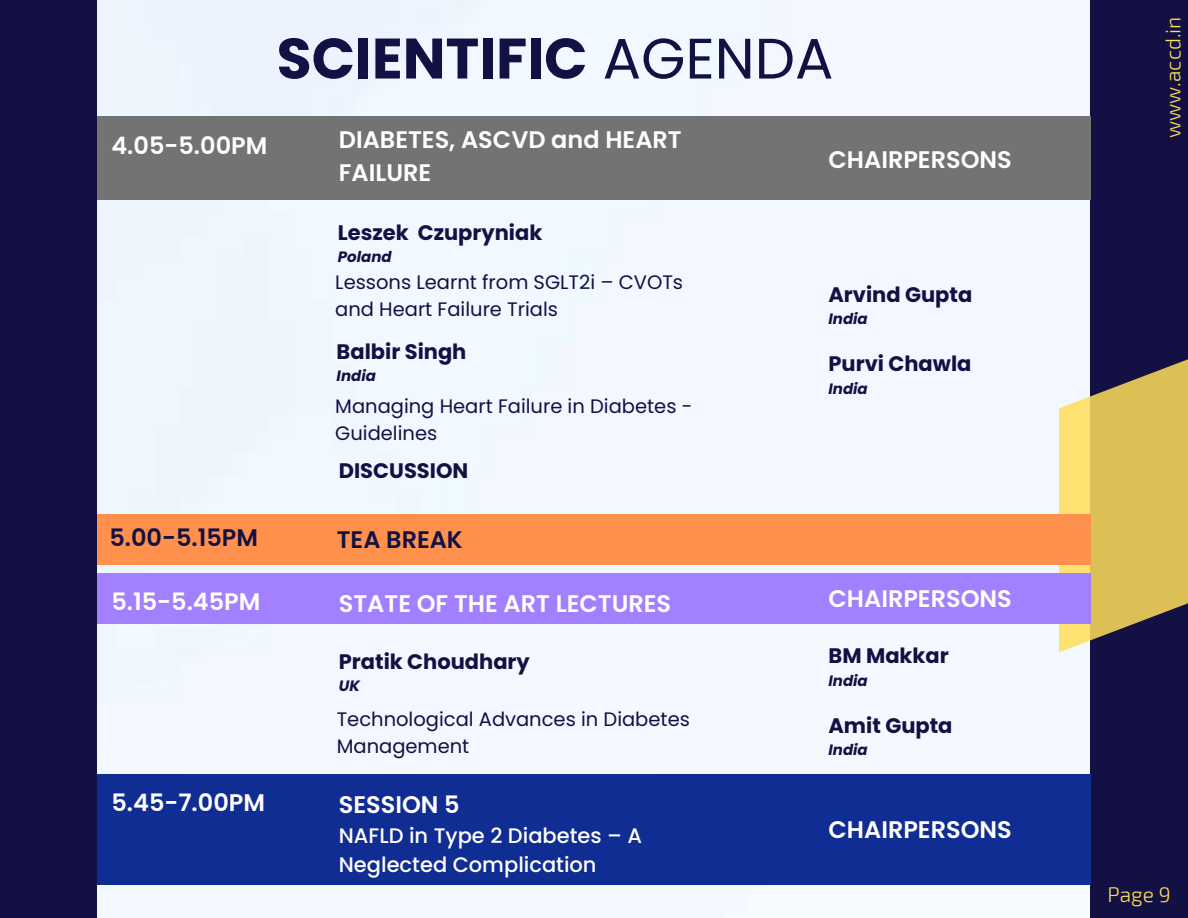
<style>
.page{position:relative;width:1188px;height:918px;background:#fff}
.page>*{position:absolute;margin:0;border:0;box-sizing:border-box;transform-origin:0 0}
.t1{font:700 57px "Poppins";color:#131144}
.t2{font:600 24px/32.7px "Poppins";color:#fffefb}
.t3{font:600 24px "Poppins";color:#131144}
.t4{font:700 21px "Poppins";color:#131144}
.t5{font:500 21px/29.2px "Poppins";color:#fffefb}
.t6{font:300 21px "Exo 2";color:#ffde59}
.t7{font:19.5px/27px "Poppins";color:#131144}
.t8{font:italic 700 15px "Poppins";color:#131144}
.s1{font-weight:400}
</style>
<div class="page">
<div style="left:1090px;top:0;width:98px;height:918px;background:#131144"></div>
<svg style="left:1059px;top:283px;width:129px;height:369px;fill:#dcc055"></svg>
<div style="left:96px;top:117px;width:995px;height:83px;background:#737373"></div>
<div style="left:96px;top:514px;width:995px;height:51px;background:#ff914d"></div>
<div style="left:96px;top:573px;width:995px;height:51px;background:#a280ff"></div>
<div style="left:96px;top:774px;width:995px;height:111px;background:#0f2d93"></div>
<div style="left:0;top:0;width:97px;height:918px;background:#131144"></div>
<h1 class="t1" style="left:277px;top:19px;width:558px">SCIENTIFIC <span class="s1">AGENDA</span></h1>
<p class="t2" style="left:111px;top:129px;width:157px">4.05-5.00PM</p>
<p class="t2" style="left:339px;top:124px;width:344px">DIABETES, ASCVD and HEART<br>FAILURE</p>
<p class="t4" style="left:338px;top:218px;width:206px">Leszek Czupryniak</p>
<p class="t8" style="left:338px;top:247px;width:55px">Poland</p>
<p class="t7" style="left:335px;top:269px;width:349px">Lessons Learnt from SGLT2i – CVOTs and Heart Failure Trials</p>
<p class="t4" style="left:337px;top:337px;width:131px">Balbir Singh</p>
<p class="t8" style="left:337px;top:365px;width:41px">India</p>
<p class="t7" style="left:335px;top:392px;width:359px">Managing Heart Failure in Diabetes -<br>Guidelines</p>
<p class="t4" style="left:339px;top:456px;width:131px">DISCUSSION</p>
<p class="t3" style="left:109px;top:520px;width:150px">5.00-5.15PM</p>
<p class="t3" style="left:337px;top:522px;width:128px">TEA BREAK</p>
<p class="t2" style="left:111px;top:586px;width:150px">5.15-5.45PM</p>
<p class="t2" style="left:339px;top:588px;width:334px">STATE OF THE ART LECTURES</p>
<p class="t4" style="left:339px;top:647px;width:193px">Pratik Choudhary</p>
<p class="t8" style="left:339px;top:676px;width:23px">UK</p>
<p class="t7" style="left:337px;top:706px;width:355px">Technological Advances in Diabetes<br>Management</p>
<p class="t2" style="left:829px;top:143px;width:185px">CHAIRPERSONS</p>
<p class="t4" style="left:829px;top:279px;width:145px">Arvind Gupta</p>
<p class="t8" style="left:829px;top:308px;width:41px">India</p>
<p class="t4" style="left:829px;top:349px;width:145px">Purvi Chawla</p>
<p class="t8" style="left:829px;top:378px;width:41px">India</p>
<p class="t2" style="left:829px;top:582px;width:185px">CHAIRPERSONS</p>
<p class="t4" style="left:829px;top:641px;width:122px">BM Makkar</p>
<p class="t8" style="left:829px;top:670px;width:41px">India</p>
<p class="t4" style="left:829px;top:711px;width:126px">Amit Gupta</p>
<p class="t8" style="left:829px;top:740px;width:41px">India</p>
<p class="t2" style="left:111px;top:786px;width:155px">5.45-7.00PM</p>
<p class="t2" style="left:339px;top:789px;width:122px">SESSION 5</p>
<p class="t5" style="left:339px;top:821px;width:305px">NAFLD in Type 2 Diabetes – A<br>Neglected Complication</p>
<p class="t2" style="left:829px;top:813px;width:185px">CHAIRPERSONS</p>
<p class="t6" style="left:1160px;top:138px;width:123px;rotate:-90deg">www.accd.in</p>
<p class="t6" style="left:1108px;top:881px;width:65px">Page 9</p>
</div>
